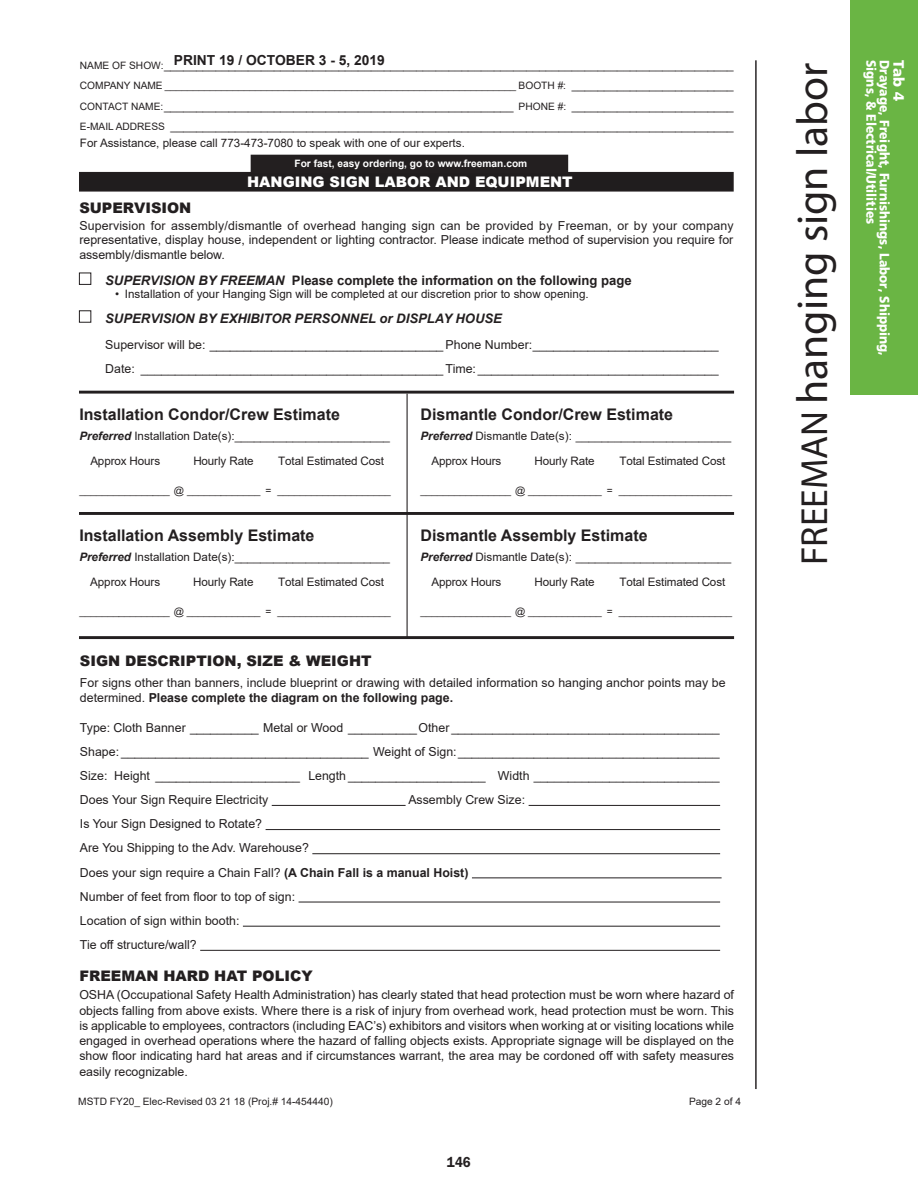
<style>
.page{position:relative;width:918px;height:1188px;background:#fff}
.page>*{position:absolute;margin:0;border:0;box-sizing:border-box;transform-origin:0 0}
.t1{font:43.65px "Myriad Pro";color:#231f20}
.t2{font:700 16.05px "Arial";color:#231f20}
.t3{font:900 15px "Frutiger";color:#fff}
.t4{font:600 15px "Franklin Got ITC";color:#231f20;scale:.9 1}
.t5{font:900 14.55px "Arial";color:#231f20}
.t6{font:900 14.55px "Arial";color:#fff}
.t7{font:700 13.8px "Arial";color:#231f20}
.t8{font:900 13.5px "Frutiger";color:#fff;scale:.9 1}
.t9{font:700 13.05px "Arial";color:#231f20}
.t10{font:italic 700 13.05px "Arial";color:#231f20}
.t11{font:12.3px/24.2px "Arial";color:#231f20;text-align:justify}
.t12{font:11.7px/24.5px "Arial";color:#231f20}
.t13{font:10.2px "Arial";color:#231f20}
.t14{font:700 10.2px "Arial";color:#fff}
.s1{font-size:10.2px}
.s2{font-size:11.7px}
.s3{font-style:italic}
.s4{font-weight:700;font-style:italic}
.s5{font-weight:700}
.s6{font-size:37.8px}
</style>
<div class="page">
<div style="left:850px;top:0;width:68px;height:395px;background:#6ab544"></div>
<div style="left:79px;top:273px;width:12px;height:12px;border:1px solid #231f20"></div>
<div style="left:79px;top:310px;width:12px;height:13px;border:1px solid #231f20"></div>
<hr style="left:755px;top:60px;width:2px;height:1029px;background:#231f20">
<div style="left:251px;top:155px;width:316px;height:17px;background:#231f20"></div>
<div style="left:80px;top:173px;width:653px;height:18px;background:#201d1e"></div>
<div style="left:79px;top:172px;width:655px;height:20px;border:1px solid #231f20"></div>
<hr style="left:407px;top:394px;width:1px;height:244px;background:#231f20">
<hr style="left:79px;top:391px;width:655px;height:3px;background:#231f20">
<hr style="left:79px;top:636px;width:655px;height:3px;background:#231f20">
<hr style="left:79px;top:512px;width:655px;height:3px;background:#231f20">
<hr style="left:272px;top:805px;width:134px;height:1px;background:#231f20">
<hr style="left:529px;top:805px;width:191px;height:1px;background:#231f20">
<hr style="left:266px;top:829px;width:454px;height:1px;background:#231f20">
<hr style="left:312px;top:853px;width:408px;height:1px;background:#231f20">
<hr style="left:472px;top:877px;width:250px;height:1px;background:#231f20">
<hr style="left:299px;top:902px;width:421px;height:1px;background:#231f20">
<hr style="left:243px;top:926px;width:477px;height:1px;background:#231f20">
<hr style="left:200px;top:950px;width:520px;height:1px;background:#231f20">
<p class="t7" style="left:174px;top:50px;width:212px">PRINT 19 / OCTOBER 3 - 5, 2019</p>
<p class="t12" style="left:80px;top:52px;width:655px"><span class="s1">NAME OF SHOW:</span> ________________________________________________________________________________________</p>
<p class="t13" style="left:80px;top:79px;width:655px">COMPANY NAME ______________________________________________________________ BOOTH #: <span class="s2">_________________________</span></p>
<p class="t12" style="left:80px;top:95px;width:655px;line-height:20.4px"><span class="s1">CONTACT NAME:</span> ______________________________________________________ <span class="s1">PHONE #:</span> _________________________<br><span class="s1">E-MAIL ADDRESS</span> _______________________________________________________________________________________</p>
<p class="t12" style="left:80px;top:131px;width:386px">For Assistance, please call 773-473-7080 to speak with one of our experts.</p>
<p class="t14" style="left:294px;top:156px;width:234px">For fast, easy ordering, go to www.freeman.com</p>
<p class="t6" style="left:247px;top:172px;width:327px">HANGING SIGN LABOR AND EQUIPMENT</p>
<p class="t5" style="left:79px;top:197px;width:114px">SUPERVISION</p>
<p class="t11" style="left:79px;top:218px;width:656px;line-height:14.5px">Supervision for assembly/dismantle of overhead hanging sign can be provided by Freeman, or by your company representative, display house, independent or lighting contractor. Please indicate method of supervision you require for assembly/dismantle below.</p>
<p class="t9" style="left:105px;top:271px;width:528px"><span class="s3">SUPERVISION BY FREEMAN</span> Please complete the information on the following page</p>
<p class="t12" style="left:115px;top:281px;width:475px">• Installation of your Hanging Sign will be completed at our discretion prior to show opening.</p>
<p class="t10" style="left:105px;top:309px;width:398px">SUPERVISION BY EXHIBITOR PERSONNEL or DISPLAY HOUSE</p>
<p class="t11" style="left:105px;top:332px;width:615px">Supervisor will be: __________________________________ Phone Number: ___________________________<br>Date: ____________________________________________ Time: ___________________________________</p>
<h2 class="t2" style="left:79px;top:403px;width:262px">Installation Condor/Crew Estimate</h2>
<p class="t12" style="left:90px;top:424px;width:301px;text-indent:-11px"><span class="s4">Preferred</span> Installation Date(s): ________________________<br>Approx Hours</p>
<p class="t12" style="left:193px;top:448px;width:62px">Hourly Rate</p>
<p class="t12" style="left:278px;top:448px;width:107px">Total Estimated Cost</p>
<p class="t13" style="left:79px;top:484px;width:313px">________________ @ _____________ = ____________________</p>
<h2 class="t2" style="left:79px;top:524px;width:237px">Installation Assembly Estimate</h2>
<p class="t12" style="left:90px;top:545px;width:301px;text-indent:-11px"><span class="s4">Preferred</span> Installation Date(s): ________________________<br>Approx Hours</p>
<p class="t12" style="left:193px;top:569px;width:62px">Hourly Rate</p>
<p class="t12" style="left:278px;top:569px;width:107px">Total Estimated Cost</p>
<p class="t13" style="left:79px;top:605px;width:313px">________________ @ _____________ = ____________________</p>
<h2 class="t2" style="left:421px;top:403px;width:254px">Dismantle Condor/Crew Estimate</h2>
<p class="t12" style="left:432px;top:424px;width:301px;text-indent:-11px"><span class="s4">Preferred</span> Dismantle Date(s): ________________________<br>Approx Hours</p>
<p class="t12" style="left:535px;top:448px;width:62px">Hourly Rate</p>
<p class="t12" style="left:619px;top:448px;width:107px">Total Estimated Cost</p>
<p class="t13" style="left:421px;top:484px;width:313px">________________ @ _____________ = ____________________</p>
<h2 class="t2" style="left:421px;top:524px;width:229px">Dismantle Assembly Estimate</h2>
<p class="t12" style="left:431px;top:545px;width:301px;text-indent:-11px"><span class="s4">Preferred</span> Dismantle Date(s): ________________________<br>Approx Hours</p>
<p class="t12" style="left:534px;top:569px;width:62px">Hourly Rate</p>
<p class="t12" style="left:619px;top:569px;width:107px">Total Estimated Cost</p>
<p class="t13" style="left:421px;top:605px;width:313px">________________ @ _____________ = ____________________</p>
<p class="t5" style="left:80px;top:650px;width:293px">SIGN DESCRIPTION, SIZE &amp; WEIGHT</p>
<p class="t11" style="left:80px;top:676px;width:647px;line-height:14.9px">For signs other than banners, include blueprint or drawing with detailed information so hanging anchor points may be determined. <span class="s5">Please complete the diagram on the following page.</span></p>
<p class="t11" style="left:80px;top:715px;width:641px">Type: Cloth Banner __________ Metal or Wood __________Other _______________________________________ Shape: ____________________________________ Weight of Sign: ______________________________________ Size: Height _____________________ Length ____________________ Width ___________________________ Does Your Sign Require Electricity</p>
<p class="t11" style="left:408px;top:788px;width:118px">Assembly Crew Size:</p>
<p class="t11" style="left:80px;top:812px;width:390px;text-align:left">Is Your Sign Designed to Rotate?<br>Are You Shipping to the Adv. Warehouse?<br>Does your sign require a Chain Fall? <span class="s5">(A Chain Fall is a manual Hoist)<br></span>Number of feet from floor to top of sign:<br>Location of sign within booth:<br>Tie off structure/wall?</p>
<p class="t5" style="left:79px;top:966px;width:235px">FREEMAN HARD HAT POLICY</p>
<p class="t11" style="left:79px;top:987px;width:656px;line-height:15.3px">OSHA (Occupational Safety Health Administration) has clearly stated that head protection must be worn where hazard of objects falling from above exists. Where there is a risk of injury from overhead work, head protection must be worn. This is applicable to employees, contractors (including EAC’s) exhibitors and visitors when working at or visiting locations while engaged in overhead operations where the hazard of falling objects exists. Appropriate signage will be displayed on the show floor indicating hard hat areas and if circumstances warrant, the area may be cordoned off with safety measures easily recognizable.</p>
<p class="t13" style="left:78px;top:1094px;width:256px">MSTD FY20_ Elec-Revised 03 21 18 (Proj.# 14-454440)</p>
<p class="t13" style="left:689px;top:1094px;width:54px">Page 2 of 4</p>
<p class="t4" style="left:447px;top:1154px;width:28px">146</p>
<h1 class="t1" style="left:786px;top:565px;width:504px;rotate:-90deg"><span class="s6">FREEMAN</span> hanging sign labor</h1>
<p class="t8" style="left:879px;top:60px;width:184px;rotate:90deg">Signs, &amp; Electrical/Utilities</p>
<p class="t8" style="left:893px;top:60px;width:331px;rotate:90deg">Drayage, Freight, Furnishings, Labor, Shipping,</p>
<p class="t3" style="left:908px;top:60px;width:43px;rotate:90deg">Tab 4</p>
</div>
